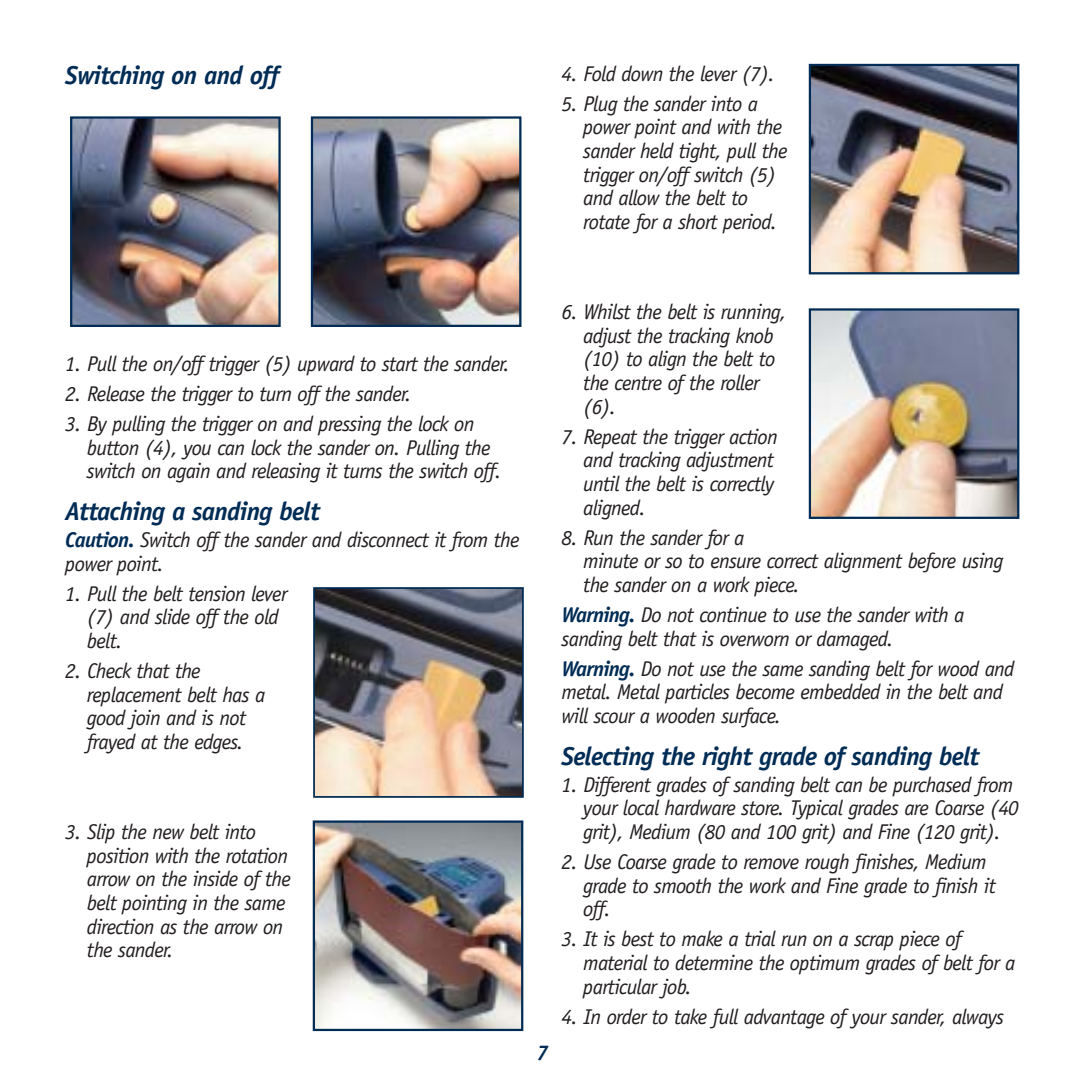
<style>
.page{position:relative;width:1083px;height:1083px;background:#fff}
.page>*{position:absolute;margin:0;border:0;box-sizing:border-box;transform-origin:0 0}
.t1{font:italic 700 25.88px "Officina Sans";letter-spacing:-.03em;color:#002c55}
.t2{font:italic 21.38px/23.6px "Officina Sans";letter-spacing:-.035em;color:#231f1f}
.t3{font:italic 700 21.38px "Officina Sans";color:#002c55}
.s1{font-weight:700;color:#002c55}
</style>
<div class="page">
<img style="left:73px;top:119px;width:205px;height:205px">
<div style="left:70px;top:116px;width:211px;height:211px;border:2px solid #002c55"></div>
<img style="left:314px;top:119px;width:204px;height:205px">
<div style="left:311px;top:116px;width:210px;height:211px;border:2px solid #002c55"></div>
<img style="left:316px;top:590px;width:204px;height:204px">
<div style="left:313px;top:587px;width:210px;height:210px;border:2px solid #002c55"></div>
<img style="left:811px;top:67px;width:205px;height:204px">
<div style="left:808px;top:64px;width:211px;height:210px;border:2px solid #002c55"></div>
<img style="left:811px;top:311px;width:205px;height:205px">
<div style="left:808px;top:308px;width:211px;height:211px;border:2px solid #002c55"></div>
<img style="left:316px;top:823px;width:204px;height:204px">
<div style="left:313px;top:820px;width:210px;height:210px;border:2px solid #002c55"></div>
<p class="t1" style="left:65px;top:65px;width:215px">Switching on and off</p>
<p class="t2" style="left:561px;top:63px;width:215px">4. Fold down the lever (7).</p>
<p class="t2" style="left:583px;top:93px;width:206px;text-indent:-22px">5. Plug the sander into a power point and with the sander held tight, pull the trigger on/off switch (5) and allow the belt to rotate for a short period.</p>
<p class="t2" style="left:65px;top:353px;width:446px">1. Pull the on/off trigger (5) upward to start the sander.</p>
<p class="t2" style="left:65px;top:383px;width:347px">2. Release the trigger to turn off the sander.</p>
<p class="t2" style="left:87px;top:413px;width:416px;text-indent:-22px">3. By pulling the trigger on and pressing the lock on button (4), you can lock the sander on. Pulling the switch on again and releasing it turns the switch off.</p>
<p class="t1" style="left:65px;top:501px;width:256px">Attaching a sanding belt</p>
<p class="t2" style="left:65px;top:529px;width:456px"><span class="s1">Caution.</span> Switch off the sander and disconnect it from the power point.</p>
<p class="t2" style="left:87px;top:583px;width:202px;text-indent:-22px">1. Pull the belt tension lever (7) and slide off the old belt.</p>
<p class="t2" style="left:87px;top:660px;width:180px;text-indent:-22px">2. Check that the replacement belt has a good join and is not frayed at the edges.</p>
<p class="t2" style="left:87px;top:821px;width:205px;text-indent:-22px">3. Slip the new belt into position with the rotation arrow on the inside of the belt pointing in the same direction as the arrow on the sander.</p>
<p class="t3" style="left:536px;top:1044px;width:13px">7</p>
<p class="t2" style="left:583px;top:302px;width:204px;text-indent:-22px">6. Whilst the belt is running, adjust the tracking knob (10) to align the belt to the centre of the roller (6).</p>
<p class="t2" style="left:583px;top:426px;width:196px;text-indent:-22px">7. Repeat the trigger action and tracking adjustment until the belt is correctly aligned.</p>
<p class="t2" style="left:583px;top:527px;width:421px;text-indent:-22px">8. Run the sander for a<br>minute or so to ensure correct alignment before using the sander on a work piece.</p>
<p class="t2" style="left:561px;top:604px;width:404px"><span class="s1">Warning.</span> Do not continue to use the sander with a sanding belt that is overworn or damaged.</p>
<p class="t2" style="left:561px;top:658px;width:454px"><span class="s1">Warning.</span> Do not use the same sanding belt for wood and metal. Metal particles become embedded in the belt and will scour a wooden surface.</p>
<p class="t1" style="left:561px;top:746px;width:419px">Selecting the right grade of sanding belt</p>
<p class="t2" style="left:583px;top:774px;width:437px;text-indent:-22px">1. Different grades of sanding belt can be purchased from your local hardware store. Typical grades are Coarse (40 grit), Medium (80 and 100 grit) and Fine (120 grit).</p>
<p class="t2" style="left:583px;top:851px;width:414px;text-indent:-22px">2. Use Coarse grade to remove rough finishes, Medium grade to smooth the work and Fine grade to finish it off.</p>
<p class="t2" style="left:583px;top:928px;width:433px;text-indent:-22px">3. It is best to make a trial run on a scrap piece of material to determine the optimum grades of belt for a particular job.</p>
<p class="t2" style="left:561px;top:1006px;width:444px">4. In order to take full advantage of your sander, always</p>
</div>
